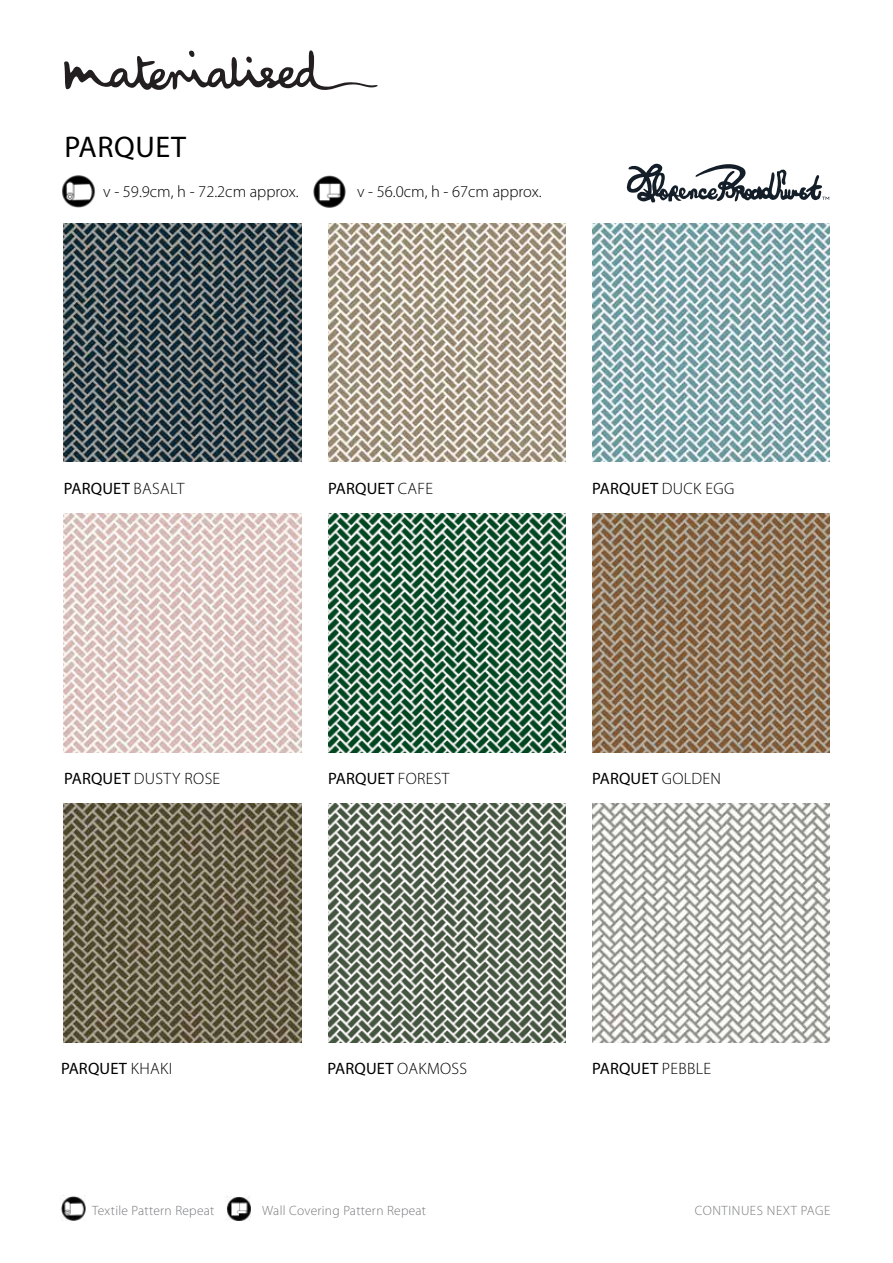
<style>
.page{position:relative;width:893px;height:1263px;background:#fff}
.page>*{position:absolute;margin:0;border:0;box-sizing:border-box;transform-origin:0 0}
.t1{font:30px "Myriad Pro";letter-spacing:.02em;color:#000}
.t2{font:16.5px "Myriad Pro";letter-spacing:.01em;color:#000}
.t3{font:300 16.5px "Myriad Pro";color:#000}
.t4{font:300 16.5px "Myriad Pro";letter-spacing:.02em;color:#000}
.t5{font:300 13.5px "Myriad Pro";letter-spacing:.02em;color:#77787b}
.t6{font:300 13.5px "Myriad Pro";letter-spacing:.04em;color:#77787b}
.s1{font-weight:300}
.s2{font-weight:400}
</style>
<div class="page">
<svg style="left:626px;top:163px;width:203px;height:40px"></svg>
<svg style="left:64px;top:50px;width:314px;height:40px"></svg>
<img style="left:62px;top:175px;width:33px;height:33px">
<img style="left:313px;top:175px;width:33px;height:33px">
<img style="left:64px;top:804px;width:238px;height:238px">
<img style="left:64px;top:224px;width:238px;height:238px">
<img style="left:64px;top:514px;width:238px;height:238px">
<img style="left:592px;top:804px;width:237px;height:238px">
<img style="left:592px;top:224px;width:237px;height:238px">
<img style="left:592px;top:514px;width:237px;height:238px">
<img style="left:328px;top:804px;width:238px;height:238px">
<img style="left:328px;top:224px;width:238px;height:238px">
<img style="left:328px;top:514px;width:238px;height:238px">
<img style="left:61px;top:1196px;width:25px;height:25px">
<img style="left:226px;top:1196px;width:25px;height:25px">
<h1 class="t1" style="left:64px;top:128px;width:123px">PARQUET</h1>
<p class="t3" style="left:103px;top:182px;width:197px">v - 59.9cm, h - 72.2cm approx.</p>
<p class="t3" style="left:357px;top:182px;width:186px">v - 56.0cm, h - 67cm approx.</p>
<p class="t2" style="left:64px;top:478px;width:122px">PARQUET <span class="s1">BASALT</span></p>
<p class="t2" style="left:328px;top:478px;width:107px">PARQUET <span class="s1">CAFE</span></p>
<p class="t2" style="left:592px;top:478px;width:144px">PARQUET <span class="s1">DUCK EGG</span></p>
<p class="t2" style="left:328px;top:768px;width:123px">PARQUET <span class="s1">FOREST</span></p>
<p class="t4" style="left:64px;top:770px;width:158px"><span class="s2">PARQUET</span> DUSTY ROSE</p>
<p class="t2" style="left:592px;top:769px;width:130px">PARQUET <span class="s1">GOLDEN</span></p>
<p class="t2" style="left:61px;top:1058px;width:112px">PARQUET <span class="s1">KHAKI</span></p>
<p class="t2" style="left:328px;top:1058px;width:141px">PARQUET <span class="s1">OAKMOSS</span></p>
<p class="t2" style="left:592px;top:1058px;width:121px">PARQUET <span class="s1">PEBBLE</span></p>
<p class="t5" style="left:92px;top:1203px;width:124px">Textile Pattern Repeat</p>
<p class="t5" style="left:262px;top:1203px;width:165px">Wall Covering Pattern Repeat</p>
<p class="t6" style="left:695px;top:1203px;width:137px">CONTINUES NEXT PAGE</p>
</div>
